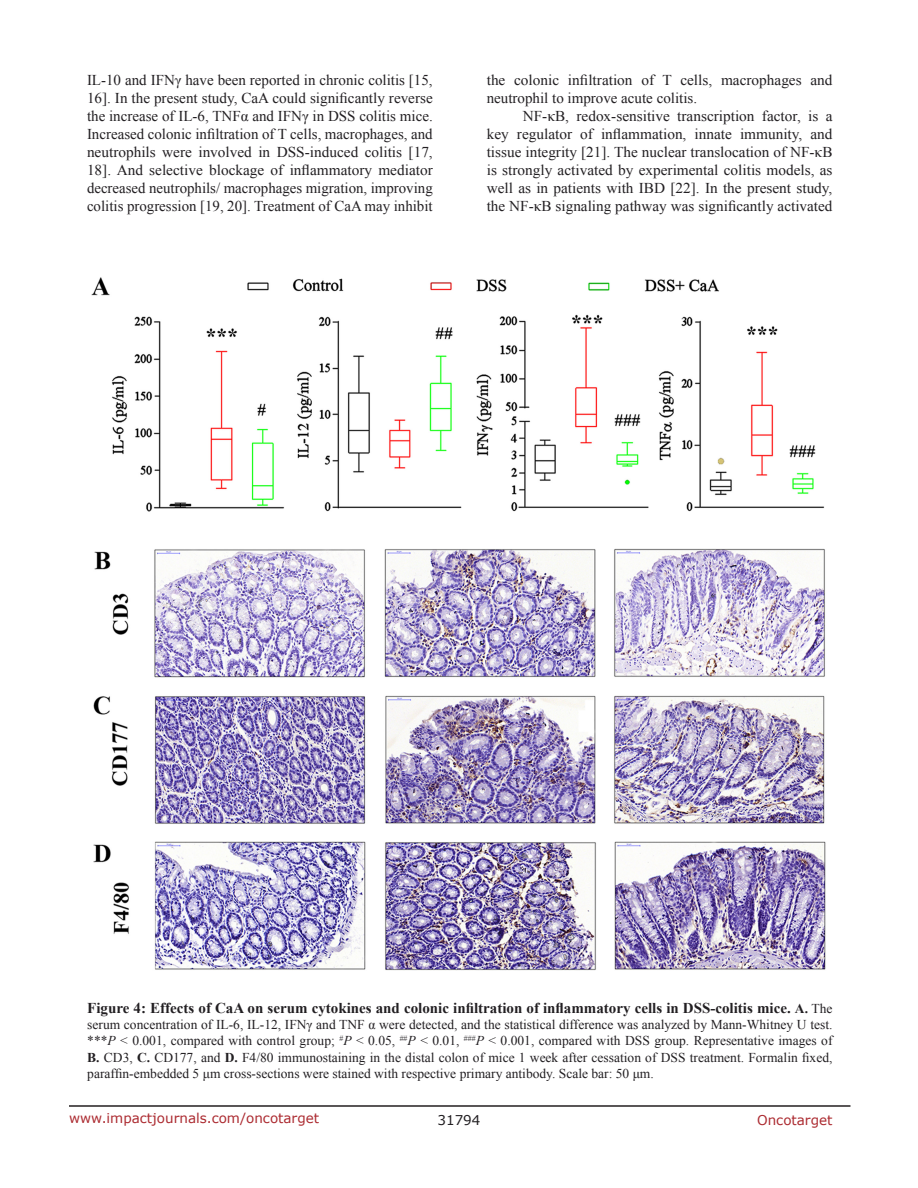
<style>
.page{position:relative;width:918px;height:1188px;background:#fff}
.page>*{position:absolute;margin:0;border:0;box-sizing:border-box;transform-origin:0 0}
.t1{font:15px/18px "Times New Roman";color:#221f22;text-align:justify}
.t2{font:700 15px "Times New Roman";color:#221f22}
.t3{font:13.5px/16.2px "Times New Roman";color:#221f22;text-align:justify}
.t4{font:13.5px "Verdana";color:#ac2b31}
.t5{font:13.5px "Verdana";color:#221f22}
.s1{font-size:13.5px}
.s2{font-weight:400;font-size:13.5px}
.s3{font-style:italic}
.s4{font-weight:700}
</style>
<div class="page">
<hr style="left:69px;top:1105px;width:781px;height:2px;background:#231f20">
<img style="left:91px;top:277px;width:735px;height:694px">
<p class="t1" style="left:87px;top:71px;width:347px">IL-10 and IFNγ have been reported in chronic colitis [15, 16]. In the present study, CaA could significantly reverse the increase of IL-6, TNFα and IFNγ in DSS colitis mice.<br>Increased colonic infiltration of T cells, macrophages, and neutrophils were involved in DSS-induced colitis [17, 18]. And selective blockage of inflammatory mediator decreased neutrophils/ macrophages migration, improving colitis progression [19, 20]. Treatment of CaA may inhibit</p>
<p class="t1" style="left:487px;top:71px;width:347px">the colonic infiltration of T cells, macrophages and neutrophil to improve acute colitis.</p>
<p class="t1" style="left:487px;top:107px;width:347px;text-indent:36px">NF-κB, redox-sensitive transcription factor, is a key regulator of inflammation, innate immunity, and tissue integrity [21]. The nuclear translocation of NF-κB is strongly activated by experimental colitis models, as well as in patients with IBD [22]. In the present study, the NF-κB signaling pathway was significantly activated</p>
<p class="t2" style="left:87px;top:998px;width:747px">Figure 4: Effects of CaA on serum cytokines and colonic infiltration of inflammatory cells in DSS-colitis mice. <span class="s1">A.</span> <span class="s2">The</span></p>
<p class="t3" style="left:87px;top:1016px;width:747px">serum concentration of IL-6, IL-12, IFNγ and TNF α were detected, and the statistical difference was analyzed by Mann-Whitney U test. ***<span class="s3">P</span> &lt; 0.001, compared with control group; <sup>#</sup><span class="s3">P</span> &lt; 0.05, <sup>##</sup><span class="s3">P</span> &lt; 0.01, <sup>###</sup><span class="s3">P</span> &lt; 0.001, compared with DSS group. Representative images of <span class="s4">B.</span> CD3, <span class="s4">C.</span> CD177, and <span class="s4">D.</span> F4/80 immunostaining in the distal colon of mice 1 week after cessation of DSS treatment. Formalin fixed, paraffin-embedded 5 μm cross-sections were stained with respective primary antibody. Scale bar: 50 μm.</p>
<p class="t4" style="left:69px;top:1109px;width:252px">www.impactjournals.com/oncotarget</p>
<p class="t5" style="left:438px;top:1111px;width:44px">31794</p>
<p class="t4" style="left:757px;top:1111px;width:77px">Oncotarget</p>
</div>
